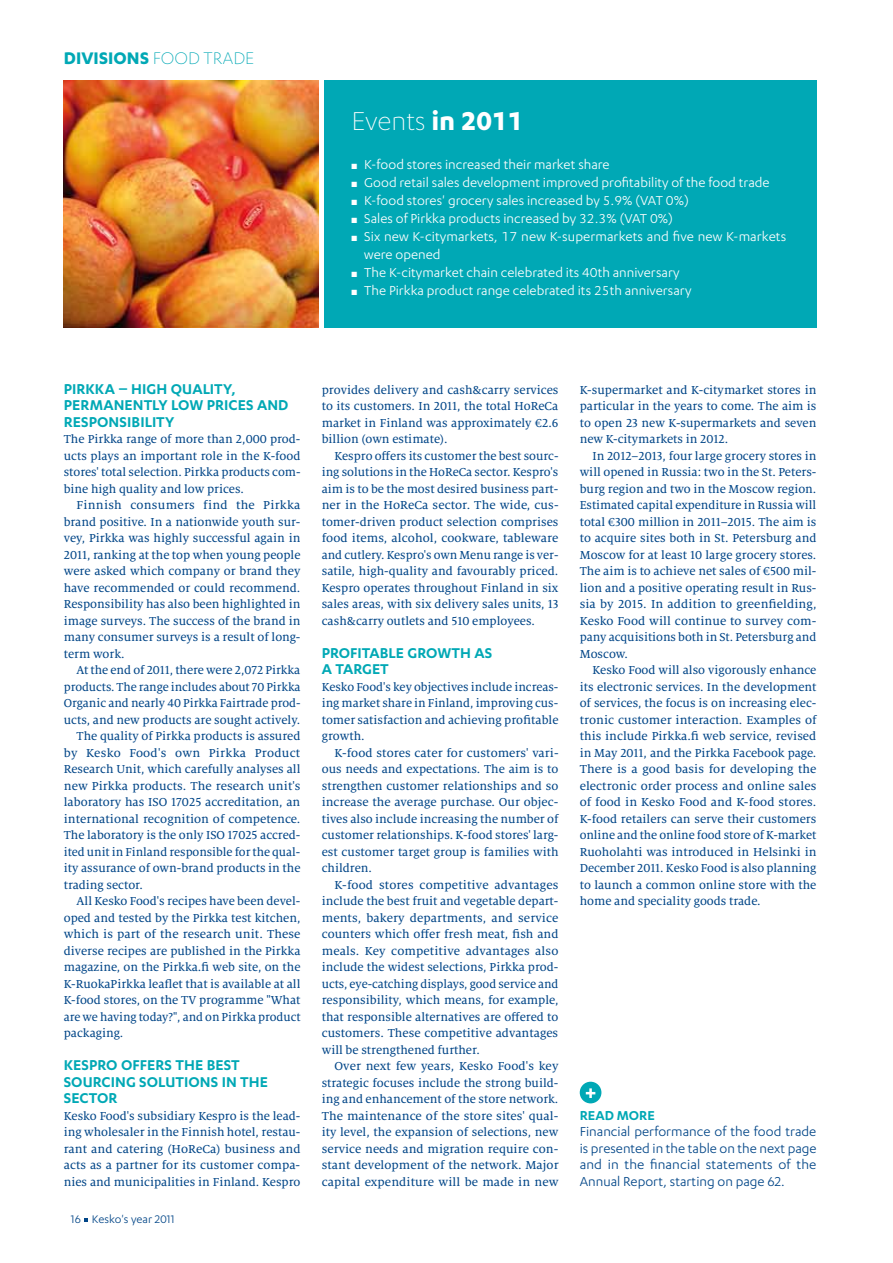
<style>
.page{position:relative;width:893px;height:1263px;background:#fff}
.page>*{position:absolute;margin:0;border:0;box-sizing:border-box;transform-origin:0 0}
.t1{font:300 30px "Karbon";color:#fff}
.t2{font:700 19.5px "Karbon";letter-spacing:.005em;color:#00a8b5}
.t3{font:300 19.5px "Karbon";color:#00a8b5}
.t4{font:600 16.5px "Karbon";letter-spacing:.005em;color:#00a8b5}
.t5{font:15px/18px "Karbon";color:#fff}
.t6{font:15px/16.5px "Karbon";letter-spacing:.005em;color:#004587;text-align:justify}
.t7{font:600 15px "Karbon";color:#00a8b5}
.t8{font:12.75px/16.5px "Milo Serif OT Text";color:#004587;text-align:justify}
.t9{font:12.75px "Milo Serif OT Text";letter-spacing:.02em;color:#004587}
.t10{font:12.75px "Karbon";color:#004587}
.s1{font-weight:300}
.s2{font-weight:700}
</style>
<div class="page">
<img style="left:64px;top:80px;width:255px;height:248px">
<div style="left:322px;top:80px;width:494px;height:248px;background:#00a8b5"></div>
<div style="left:580px;top:1082px;width:21px;height:21px;background:#00a8b5;border-radius:50%"></div>
<svg style="left:586px;top:1088px;width:9px;height:10px"></svg>
<hr style="left:320px;top:64px;width:4px;height:280px;background:#fff">
<h2 class="t2" style="left:64px;top:47px;width:102px">DIVISIONS <span class="s1">FOOD</span></h2>
<h2 class="t3" style="left:204px;top:47px;width:40px">TRADE</h2>
<h1 class="t1" style="left:351px;top:105px;width:173px">Events <span class="s2">IN 2011</span></h1>
<p class="t5" style="left:351px;top:155px;width:260px">■ K-food stores increased their market share</p>
<p class="t5" style="left:351px;top:173px;width:419px">■ Good retail sales development improved profitability of the food trade</p>
<p class="t5" style="left:351px;top:191px;width:339px">■ K-food stores' grocery sales increased by 5.9% (VAT 0%)</p>
<p class="t5" style="left:351px;top:209px;width:323px">■ Sales of Pirkka products increased by 32.3% (VAT 0%)</p>
<p class="t5" style="left:364px;top:227px;width:424px;text-indent:-13px">■ Six new K-citymarkets, 17 new K-supermarkets and five new K-markets were opened</p>
<p class="t5" style="left:351px;top:263px;width:330px">■ The K-citymarket chain celebrated its 40th anniversary</p>
<p class="t5" style="left:351px;top:281px;width:342px">■ The Pirkka product range celebrated its 25th anniversary</p>
<p class="t4" style="left:64px;top:379px;width:77px">PIRKKA – HIGH</p>
<p class="t4" style="left:171px;top:379px;width:21px">QUALITY</p>
<p class="t4" style="left:231px;top:379px;width:6px">,</p>
<p class="t4" style="left:64px;top:396px;width:11px">PERMANENTLY</p>
<p class="t4" style="left:171px;top:396px;width:12px">LOW</p>
<p class="t4" style="left:207px;top:396px;width:9px">PRICES</p>
<p class="t4" style="left:257px;top:396px;width:33px">AN D</p>
<p class="t4" style="left:64px;top:412px;width:9px">RESPONSIBILITY</p>
<p class="t8" style="left:64px;top:431px;width:238px">The Pirkka range of more than 2,000 prod&shy;ucts plays an important role in the K-food stores' total selection. Pirkka products com&shy;bine high quality and low prices.</p>
<p class="t8" style="left:64px;top:497px;width:238px;text-indent:13px">Finnish consumers find the Pirkka brand positive. In a nationwide youth sur&shy;vey, Pirkka was highly successful again in 2011, ranking at the top when young people were asked which company or brand they have recommended or could recommend.<br>Responsibility has also been highlighted in image surveys. The success of the brand in many consumer surveys is a result of long&shy;term work.</p>
<p class="t8" style="left:77px;top:662px;width:225px">At the end of 2011, there were 2,072 Pirkka</p>
<p class="t8" style="left:64px;top:679px;width:238px">products. The range includes about 70 Pirkka</p>
<p class="t8" style="left:64px;top:695px;width:238px">Organic and nearly 40 Pirkka Fairtrade prod-</p>
<p class="t8" style="left:64px;top:712px;width:238px">ucts, and new products are sought actively.</p>
<p class="t8" style="left:77px;top:728px;width:225px">The quality of Pirkka products is assured</p>
<p class="t9" style="left:64px;top:746px;width:238px">by Kesko Food's own Pirkka Product</p>
<p class="t8" style="left:64px;top:761px;width:238px">Research Unit, which carefully analyses all</p>
<p class="t8" style="left:64px;top:778px;width:238px">new Pirkka products. The research unit's</p>
<p class="t8" style="left:64px;top:794px;width:238px">laboratory has ISO 17025 accreditation, an</p>
<p class="t8" style="left:64px;top:811px;width:238px">international recognition of competence.</p>
<p class="t8" style="left:64px;top:827px;width:238px">The laboratory is the only ISO 17025 accred-</p>
<p class="t8" style="left:64px;top:844px;width:238px">ited unit in Finland responsible for the qual-</p>
<p class="t8" style="left:64px;top:860px;width:238px">ity assurance of own-brand products in the</p>
<p class="t8" style="left:64px;top:877px;width:81px">trading sector.</p>
<p class="t8" style="left:77px;top:893px;width:225px">All Kesko Food's recipes have been devel-</p>
<p class="t8" style="left:64px;top:910px;width:238px">oped and tested by the Pirkka test kitchen,</p>
<p class="t8" style="left:64px;top:926px;width:238px">which is part of the research unit. These</p>
<p class="t8" style="left:64px;top:943px;width:238px">diverse recipes are published in the Pirkka</p>
<p class="t8" style="left:64px;top:959px;width:238px">magazine, on the Pirkka.fi web site, on the</p>
<p class="t8" style="left:64px;top:976px;width:238px">K-RuokaPirkka leaflet that is available at all</p>
<p class="t8" style="left:64px;top:992px;width:238px">K-food stores, on the TV programme "What</p>
<p class="t8" style="left:64px;top:1009px;width:238px">are we having today?", and on Pirkka product</p>
<p class="t8" style="left:64px;top:1025px;width:61px">packaging.</p>
<p class="t4" style="left:64px;top:1056px;width:19px">KESPRO</p>
<p class="t4" style="left:121px;top:1056px;width:10px">OFFERS</p>
<p class="t4" style="left:176px;top:1056px;width:10px">THE</p>
<p class="t4" style="left:207px;top:1056px;width:9px">BEST</p>
<p class="t4" style="left:64px;top:1072px;width:10px">SOURCING</p>
<p class="t4" style="left:139px;top:1072px;width:10px">SOLUTIONS</p>
<p class="t4" style="left:222px;top:1072px;width:29px">IN THE</p>
<p class="t4" style="left:64px;top:1089px;width:10px">SECTOR</p>
<p class="t8" style="left:64px;top:1108px;width:238px">Kesko Food's subsidiary Kespro is the lead&shy;ing wholesaler in the Finnish hotel, restau&shy;rant and catering (HoReCa) business and acts as a partner for its customer compa&shy;nies and municipalities in Finland. Kespro</p>
<p class="t10" style="left:71px;top:1212px;width:105px">16 Kesko's year 2011</p>
<p class="t8" style="left:322px;top:382px;width:238px">provides delivery and cash&amp;carry services to its customers. In 2011, the total HoReCa market in Finland was approximately €2.6 billion (own estimate).</p>
<p class="t8" style="left:322px;top:448px;width:238px;text-indent:13px">Kespro offers its customer the best sourc&shy;ing solutions in the HoReCa sector. Kespro's aim is to be the most desired business part&shy;ner in the HoReCa sector. The wide, cus&shy;tomer-driven product selection comprises food items, alcohol, cookware, tableware and cutlery. Kespro's own Menu range is ver&shy;satile, high-quality and favourably priced.<br>Kespro operates throughout Finland in six sales areas, with six delivery sales units, 13 cash&amp;carry outlets and 510 employees.</p>
<p class="t4" style="left:322px;top:643px;width:10px">PROFITABLE</p>
<p class="t4" style="left:407px;top:643px;width:12px">GROWTH</p>
<p class="t4" style="left:474px;top:643px;width:10px">AS</p>
<p class="t4" style="left:322px;top:660px;width:24px">ATARGET</p>
<p class="t8" style="left:322px;top:679px;width:238px">Kesko Food's key objectives include increas&shy;ing market share in Finland, improving cus&shy;tomer satisfaction and achieving profitable growth.</p>
<p class="t8" style="left:322px;top:745px;width:238px;text-indent:13px">K-food stores cater for customers' vari&shy;ous needs and expectations. The aim is to strengthen customer relationships and so increase the average purchase. Our objec&shy;tives also include increasing the number of customer relationships. K-food stores' larg&shy;est customer target group is families with children.</p>
<p class="t8" style="left:322px;top:877px;width:238px;text-indent:13px">K-food stores competitive advantages include the best fruit and vegetable depart&shy;ments, bakery departments, and service counters which offer fresh meat, fish and meals. Key competitive advantages also include the widest selections, Pirkka prod&shy;ucts, eye-catching displays, good service and responsibility, which means, for example, that responsible alternatives are offered to customers. These competitive advantages will be strengthened further.</p>
<p class="t8" style="left:322px;top:1058px;width:238px;text-indent:13px">Over next few years, Kesko Food's key strategic focuses include the strong build&shy;ing and enhancement of the store network.<br>The maintenance of the store sites' qual&shy;ity level, the expansion of selections, new service needs and migration require con&shy;stant development of the network. Major capital expenditure will be made in new</p>
<p class="t8" style="left:580px;top:382px;width:238px">K-supermarket and K-citymarket stores in particular in the years to come. The aim is to open 23 new K-supermarkets and seven new K-citymarkets in 2012.</p>
<p class="t8" style="left:580px;top:448px;width:238px;text-indent:13px">In 2012–2013, four large grocery stores in will opened in Russia: two in the St. Peters&shy;burg region and two in the Moscow region.<br>Estimated capital expenditure in Russia will total €300 million in 2011–2015. The aim is to acquire sites both in St. Petersburg and Moscow for at least 10 large grocery stores.<br>The aim is to achieve net sales of €500 mil&shy;lion and a positive operating result in Rus&shy;sia by 2015. In addition to greenfielding, Kesko Food will continue to survey com&shy;pany acquisitions both in St. Petersburg and Moscow.</p>
<p class="t8" style="left:580px;top:662px;width:238px;text-indent:13px">Kesko Food will also vigorously enhance its electronic services. In the development of services, the focus is on increasing elec&shy;tronic customer interaction. Examples of this include Pirkka.fi web service, revised in May 2011, and the Pirkka Facebook page.<br>There is a good basis for developing the electronic order process and online sales of food in Kesko Food and K-food stores.<br>K-food retailers can serve their customers online and the online food store of K-market Ruoholahti was introduced in Helsinki in December 2011. Kesko Food is also planning to launch a common online store with the home and speciality goods trade.</p>
<p class="t7" style="left:580px;top:1107px;width:48px">REA D MORE</p>
<p class="t6" style="left:580px;top:1123px;width:238px">Financial performance of the food trade is presented in the table on the next page and in the financial statements of the Annual Report, starting on page 62.</p>
</div>
